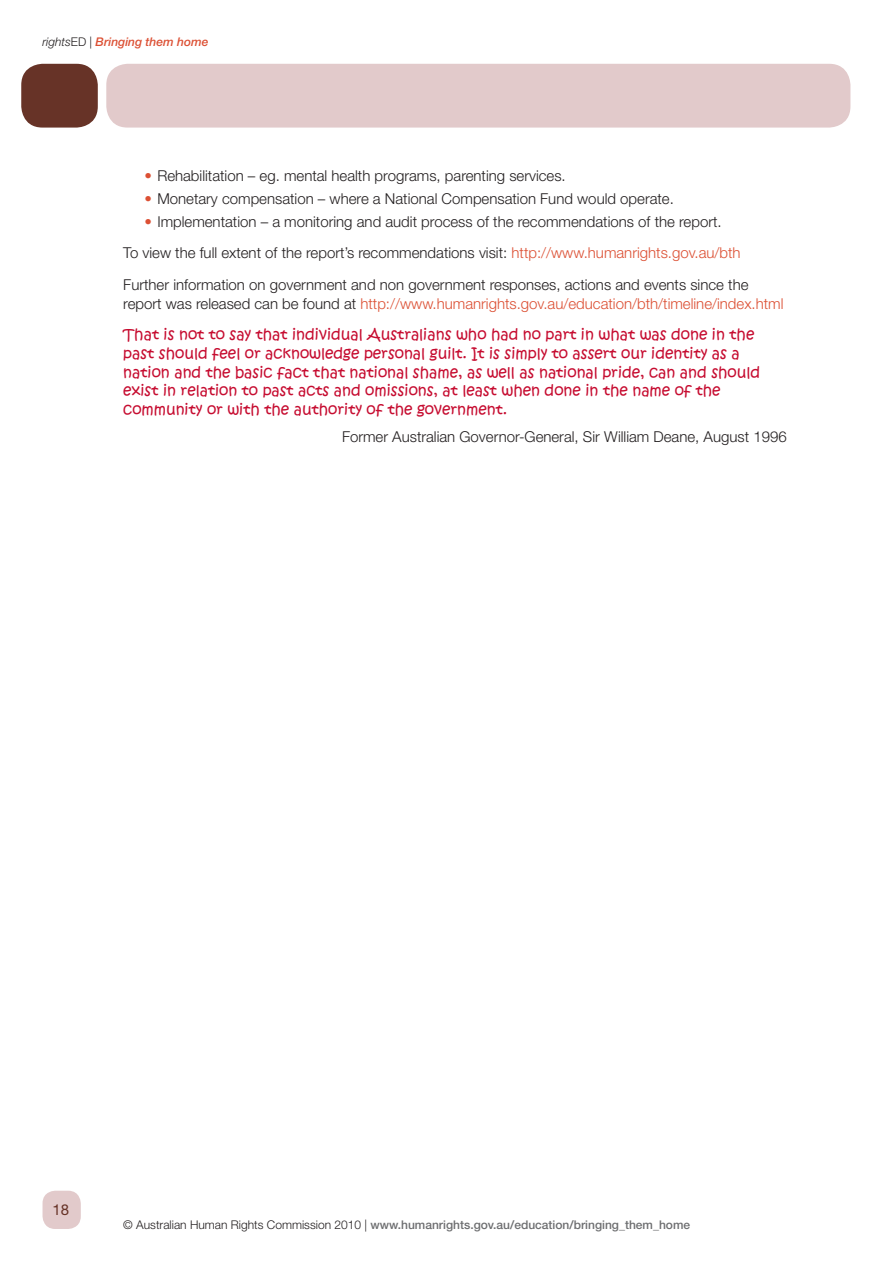
<style>
.page{position:relative;width:893px;height:1263px;background:#fff}
.page>*{position:absolute;margin:0;border:0;box-sizing:border-box;transform-origin:0 0}
.t1{font:300 15px/31.5px "Helvetica Neue LT Std";color:#231f20;text-align:center}
.t2{font:15px/18.8px "Kristen ITC";color:#c60c30}
.t3{font:300 15px "Helvetica Neue LT Std";color:#dc5034}
.t4{font:15px "Helvetica Neue LT Std";color:#673327}
.t5{font:500 12px "Helvetica Neue LT Std";color:#6d6e70}
.t6{font:italic 500 12px "Helvetica Neue LT Std";color:#dc5034}
.s1{font-weight:300;color:#231f20}
.s2{font-weight:300;font-style:normal;color:#231f20}
.s3{color:#dc5034}
.s4{color:#231f20}
</style>
<div class="page">
<div style="left:43px;top:1191px;width:38px;height:38px;background:#e2cacb;border-radius:13px"></div>
<div style="left:106px;top:64px;width:744px;height:64px;background:#e2cacb;border-radius:21px"></div>
<div style="left:21px;top:64px;width:77px;height:64px;background:#673327;border-radius:21px"></div>
<p class="t6" style="left:43px;top:34px;width:168px"><span class="s1">rights</span><span class="s2">ED |</span> Bringing them home</p>
<p class="t1" style="left:145px;top:159px;width:423px"><span class="s3">•</span> Rehabilitation – eg. mental health programs, parenting services.</p>
<p class="t1" style="left:145px;top:182px;width:531px"><span class="s3">•</span> Monetary compensation – where a National Compensation Fund would operate.</p>
<p class="t1" style="left:123px;top:205px;width:627px"><span class="s3">•</span> Implementation – a monitoring and audit process of the recommendations of the report.<br>To view the full extent of the report’s recommendations visit: <span class="s3">http://www.humanrights.gov.au/bth<br></span>Further information on government and non government responses, actions and events since the</p>
<p class="t3" style="left:123px;top:294px;width:662px"><span class="s4">report was released can be found at</span> http://www.humanrights.gov.au/education/bth/timeline/index.html</p>
<p class="t2" style="left:123px;top:325px;width:638px">That is not to say that individual Australians who had no part in what was done in the past should feel or acknowledge personal guilt. It is simply to assert our identity as a nation and the basic fact that national shame, as well as national pride, can and should exist in relation to past acts and omissions, at least when done in the name of the community or with the authority of the government.</p>
<p class="t1" style="left:342px;top:421px;width:446px">Former Australian Governor-General, Sir William Deane, August 1996</p>
<p class="t4" style="left:52px;top:1201px;width:18px">18</p>
<p class="t5" style="left:123px;top:1217px;width:568px"><span class="s1">© Australian Human Rights Commission 2010 |</span> www.humanrights.gov.au/education/bringing_them_home</p>
</div>
